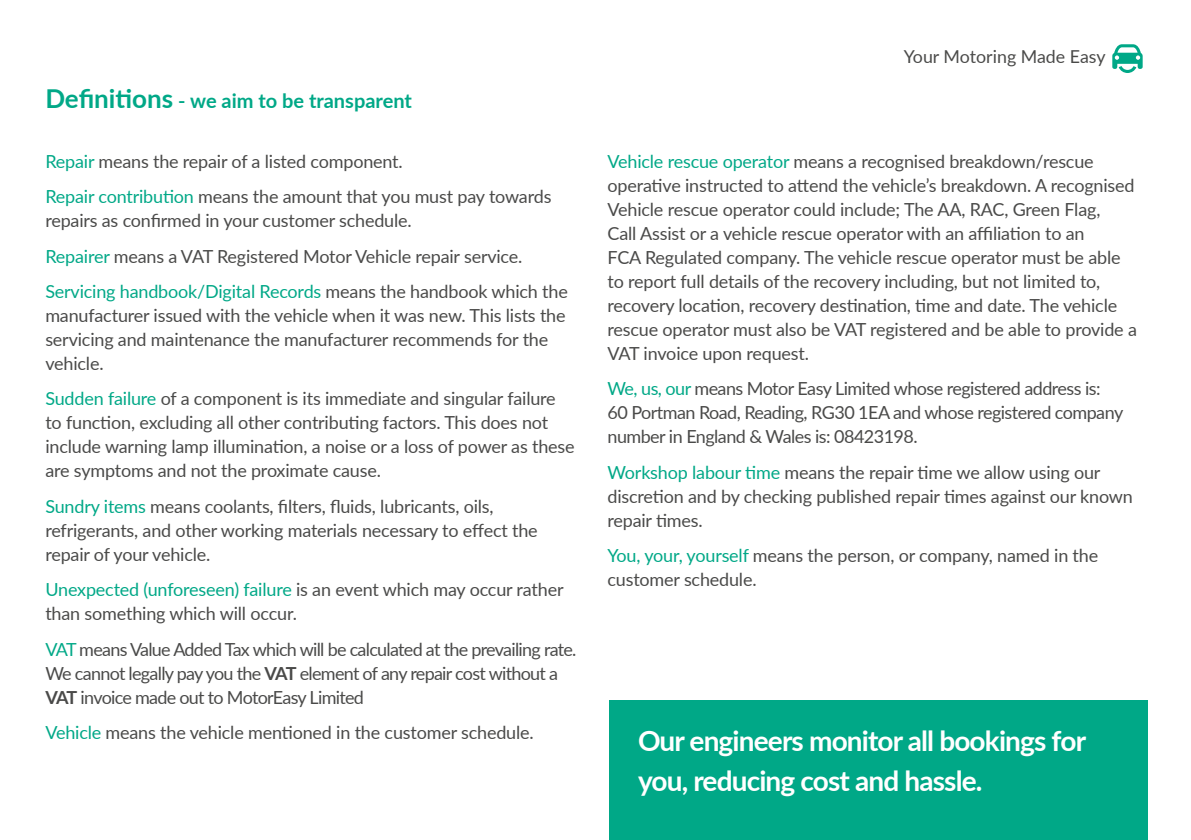
<style>
.page{position:relative;width:1191px;height:840px;background:#fff}
.page>*{position:absolute;margin:0;border:0;box-sizing:border-box;transform-origin:0 0}
.t1{font:700 28px/40px "Lato";letter-spacing:-.03em;color:#fff}
.t2{font:700 20px "Lato";color:#00a887}
.t3{font:18px/24px "Lato";letter-spacing:-.01em;color:#4a4a49}
.t4{font:18px/24px "Lato";letter-spacing:-.04em;color:#4a4a49}
.t5{font:18px/24px "Lato";letter-spacing:-.03em;color:#4a4a49}
.t6{font:17.8px "Lato";color:#4a4a49}
.s1{font-size:26px}
.s2{color:#00a887}
.s3{font-weight:700}
</style>
<div class="page">
<svg style="left:1112px;top:44px;width:30px;height:29px"></svg>
<div style="left:609px;top:699px;width:538px;height:140px;background:#00a887"></div>
<p class="t2" style="left:45px;top:86px;width:368px"><span class="s1">Definitions</span> - we aim to be transparent</p>
<p class="t3" style="left:45px;top:143px;width:507px;line-height:35.4px"><span class="s2">Repair</span> means the repair of a listed component.<br><span class="s2">Repair contribution</span> means the amount that you must pay towards</p>
<p class="t3" style="left:45px;top:202px;width:524px;line-height:35.4px">repairs as confirmed in your customer schedule.<br><span class="s2">Repairer</span> means a VAT Registered Motor Vehicle repair service.<br><span class="s2">Servicing handbook/Digital Records</span> means the handbook which the</p>
<p class="t3" style="left:45px;top:302px;width:522px">manufacturer issued with the vehicle when it was new. This lists the servicing and maintenance the manufacturer recommends for the vehicle.</p>
<p class="t3" style="left:45px;top:386px;width:531px"><span class="s2">Sudden failure</span> of a component is its immediate and singular failure to function, excluding all other contributing factors. This does not include warning lamp illumination, a noise or a loss of power as these are symptoms and not the proximate cause.</p>
<p class="t3" style="left:45px;top:493px;width:494px"><span class="s2">Sundry items</span> means coolants, filters, fluids, lubricants, oils, refrigerants, and other working materials necessary to effect the repair of your vehicle.</p>
<p class="t3" style="left:45px;top:576px;width:519px"><span class="s2">Unexpected (unforeseen) failure</span> is an event which may occur rather than something which will occur.</p>
<p class="t4" style="left:45px;top:636px;width:532px"><span class="s2">VAT</span> means Value Added Tax which will be calculated at the prevailing rate.<br>We cannot legally pay you the <span class="s3">VAT</span> element of any repair cost without a<br><span class="s3">VAT</span> invoice made out to MotorEasy Limited</p>
<p class="t3" style="left:45px;top:719px;width:490px"><span class="s2">Vehicle</span> means the vehicle mentioned in the customer schedule.</p>
<p class="t6" style="left:903px;top:44px;width:203px">Your Motoring Made Easy</p>
<p class="t3" style="left:607px;top:148px;width:531px"><span class="s2">Vehicle rescue operator</span> means a recognised breakdown/rescue operative instructed to attend the vehicle’s breakdown. A recognised Vehicle rescue operator could include; The AA, RAC, Green Flag,<br>Call Assist or a vehicle rescue operator with an affiliation to an<br>FCA Regulated company. The vehicle rescue operator must be able to report full details of the recovery including, but not limited to, recovery location, recovery destination, time and date. The vehicle rescue operator must also be VAT registered and be able to provide a VAT invoice upon request.</p>
<p class="t5" style="left:607px;top:375px;width:517px"><span class="s2">We, us, our</span> means Motor Easy Limited whose registered address is:<br>60 Portman Road, Reading, RG30 1EA and whose registered company number in England &amp; Wales is: 08423198.</p>
<p class="t3" style="left:607px;top:459px;width:527px"><span class="s2">Workshop labour time</span> means the repair time we allow using our discretion and by checking published repair times against our known repair times.</p>
<p class="t3" style="left:607px;top:542px;width:492px"><span class="s2">You, your, yourself</span> means the person, or company, named in the customer schedule.</p>
<h1 class="t1" style="left:638px;top:719px;width:449px">Our engineers monitor all bookings for you, reducing cost and hassle.</h1>
</div>
